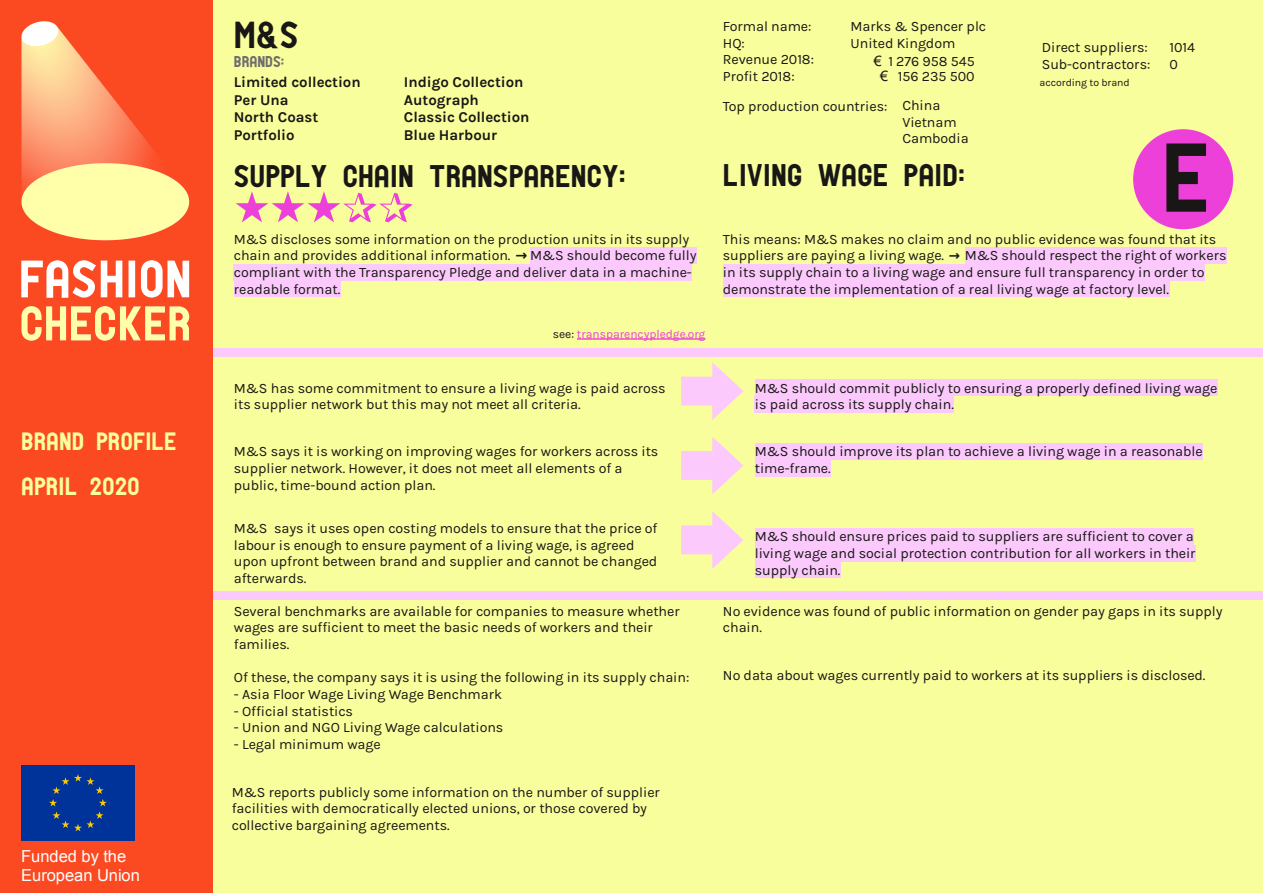
<style>
.page{position:relative;width:1263px;height:893px;background:#f9fe9c}
.page>*{position:absolute;margin:0;border:0;box-sizing:border-box;transform-origin:0 0}
.t1{font:93px "PTF NORDIC Standard";color:#181715}
.t2{font:700 60px "DejaVu Sans Mono";color:#ed40d9}
.t3{font:36px "PTF NORDIC Standard";color:#181715}
.t4{font:30px "PTF NORDIC Standard";color:#181715}
.t5{font:24px/45px "PTF NORDIC Standard";color:#f9fe9c}
.t6{font:16.5px/18.9px "Arial";color:#fff}
.t7{font:700 15px/17.5px "Karla";letter-spacing:-.005em;color:#181715}
.t8{font:15px "PTF NORDIC Standard";color:#6f6e6e}
.t9{font:14.25px/16.6px "Karla";letter-spacing:-.005em;color:#181715}
.t10{font:12px "Karla";letter-spacing:-.005em;color:#ed40d9}
.t11{font:10.5px "Karla";letter-spacing:-.005em;color:#181715}
.s1{font-family:"Arial"}
.s2{font-family:"DejaVu Sans";font-weight:700;font-size:13.5px}
.s3{font-family:"DejaVu Sans";font-weight:700}
.s4{color:#181715}
</style>
<div class="page">
<div style="left:0;top:591px;width:1263px;height:9px;background:#fcc9fd"></div>
<div style="left:0;top:349px;width:1263px;height:8px;background:#fcc9fd"></div>
<div style="left:0;top:0;width:213px;height:893px;background:#fb4922"></div>
<img style="left:21px;top:21px;width:168px;height:319px">
<div style="left:21px;top:765px;width:113px;height:76px;background:#039"></div>
<div style="left:530px;top:247px;width:166px;height:17px;background:#fcc9fd"></div>
<div style="left:234px;top:264px;width:458px;height:17px;background:#fcc9fd"></div>
<div style="left:234px;top:281px;width:106px;height:16px;background:#fcc9fd"></div>
<div style="left:755px;top:379px;width:462px;height:17px;background:#fcc9fd"></div>
<div style="left:755px;top:396px;width:199px;height:17px;background:#fcc9fd"></div>
<div style="left:1133px;top:129px;width:100px;height:100px;background:#ed40d9;border-radius:50%"></div>
<div style="left:965px;top:247px;width:261px;height:17px;background:#fcc9fd"></div>
<div style="left:723px;top:264px;width:481px;height:17px;background:#fcc9fd"></div>
<div style="left:723px;top:281px;width:446px;height:16px;background:#fcc9fd"></div>
<div style="left:755px;top:443px;width:447px;height:17px;background:#fcc9fd"></div>
<div style="left:755px;top:460px;width:76px;height:17px;background:#fcc9fd"></div>
<div style="left:755px;top:528px;width:439px;height:17px;background:#fcc9fd"></div>
<div style="left:755px;top:545px;width:441px;height:17px;background:#fcc9fd"></div>
<div style="left:755px;top:562px;width:85px;height:16px;background:#fcc9fd"></div>
<svg style="left:681px;top:362px;width:62px;height:58px"></svg>
<svg style="left:681px;top:437px;width:62px;height:57px"></svg>
<svg style="left:681px;top:511px;width:62px;height:58px"></svg>
<svg style="left:577px;top:338px;width:128px;height:2px"></svg>
<h3 class="t5" style="left:21px;top:420px;width:157px">BRAND PROFILE<br>APRIL 2020</h3>
<p class="t6" style="left:21px;top:847px;width:120px">Funded by the<br>European Union</p>
<h3 class="t3" style="left:234px;top:22px;width:66px">M&amp;S</h3>
<p class="t7" style="left:234px;top:73px;width:128px">Limited collection<br>Per Una<br>North Coast<br>Portfolio</p>
<p class="t9" style="left:723px;top:18px;width:90px">Formal name:</p>
<p class="t9" style="left:850px;top:18px;width:137px">Marks &amp; Spencer plc</p>
<p class="t9" style="left:723px;top:35px;width:23px">HQ:</p>
<p class="t9" style="left:850px;top:35px;width:106px">United Kingdom</p>
<p class="t9" style="left:723px;top:51px;width:93px">Revenue 2018:<br>Profit 2018:</p>
<p class="t9" style="left:1042px;top:39px;width:107px">Direct suppliers:</p>
<p class="t9" style="left:1169px;top:39px;width:27px">1014</p>
<p class="t9" style="left:1042px;top:56px;width:110px">Sub-contractors:</p>
<p class="t9" style="left:1169px;top:56px;width:10px">0</p>
<p class="t8" style="left:234px;top:56px;width:52px">BRANDS:</p>
<p class="t9" style="left:874px;top:53px;width:102px;line-height:14.9px;text-align:center"><span class="s1">€</span> 1 276 958 545 <span class="s1">€</span> 156 235 500</p>
<p class="t7" style="left:404px;top:73px;width:127px">Indigo Collection<br>Autograph<br>Classic Collection<br>Blue Harbour</p>
<p class="t11" style="left:1039px;top:76px;width:92px">according to brand</p>
<p class="t9" style="left:902px;top:97px;width:68px">China<br>Vietnam<br>Cambodia</p>
<p class="t9" style="left:723px;top:98px;width:166px">Top production countries:</p>
<h1 class="t1" style="left:1162px;top:144px;width:50px">E</h1>
<p class="t9" style="left:723px;top:231px;width:505px">This means: M&amp;S makes no claim and no public evidence was found that its suppliers are paying a living wage. <span class="s2">→</span> M&amp;S should respect the right of workers in its supply chain to a living wage and ensure full transparency in order to demonstrate the implementation of a real living wage at factory level.</p>
<h3 class="t4" style="left:234px;top:165px;width:393px">SUPPLY CHAIN TRANSPARENCY:</h3>
<h2 class="t2" style="left:234px;top:167px;width:182px">★★★✰✰</h2>
<h3 class="t4" style="left:723px;top:164px;width:244px">LIVING WAGE PAID:</h3>
<p class="t9" style="left:234px;top:231px;width:464px">M&amp;S discloses some information on the production units in its supply chain and provides additional information. <span class="s3">→</span> M&amp;S should become fully compliant with the Transparency Pledge and deliver data in a machine&shy;readable format.</p>
<p class="t10" style="left:553px;top:327px;width:154px"><span class="s4">see:</span> transparencypledge.org</p>
<p class="t9" style="left:234px;top:380px;width:433px">M&amp;S has some commitment to ensure a living wage is paid across its supplier network but this may not meet all criteria.</p>
<p class="t9" style="left:234px;top:443px;width:426px">M&amp;S says it is working on improving wages for workers across its supplier network. However, it does not meet all elements of a public, time-bound action plan.</p>
<p class="t9" style="left:755px;top:443px;width:449px">M&amp;S should improve its plan to achieve a living wage in a reasonable time-frame.</p>
<p class="t9" style="left:755px;top:379px;width:464px">M&amp;S should commit publicly to ensuring a properly defined living wage is paid across its supply chain.</p>
<p class="t9" style="left:234px;top:520px;width:425px">M&amp;S says it uses open costing models to ensure that the price of labour is enough to ensure payment of a living wage, is agreed upon upfront between brand and supplier and cannot be changed afterwards.</p>
<p class="t9" style="left:755px;top:528px;width:442px">M&amp;S should ensure prices paid to suppliers are sufficient to cover a living wage and social protection contribution for all workers in their supply chain.</p>
<p class="t9" style="left:723px;top:603px;width:501px">No evidence was found of public information on gender pay gaps in its supply chain.</p>
<p class="t9" style="left:723px;top:666px;width:484px">No data about wages currently paid to workers at its suppliers is disclosed.</p>
<p class="t9" style="left:234px;top:603px;width:447px">Several benchmarks are available for companies to measure whether wages are sufficient to meet the basic needs of workers and their families.</p>
<p class="t9" style="left:234px;top:669px;width:457px">Of these, the company says it is using the following in its supply chain:</p>
<p class="t9" style="left:234px;top:686px;width:270px">- Asia Floor Wage Living Wage Benchmark</p>
<p class="t9" style="left:234px;top:703px;width:121px">- Official statistics</p>
<p class="t9" style="left:234px;top:719px;width:271px">- Union and NGO Living Wage calculations</p>
<p class="t9" style="left:234px;top:736px;width:148px">- Legal minimum wage</p>
<p class="t9" style="left:232px;top:783px;width:430px">M&amp;S reports publicly some information on the number of supplier facilities with democratically elected unions, or those covered by collective bargaining agreements.</p>
</div>
